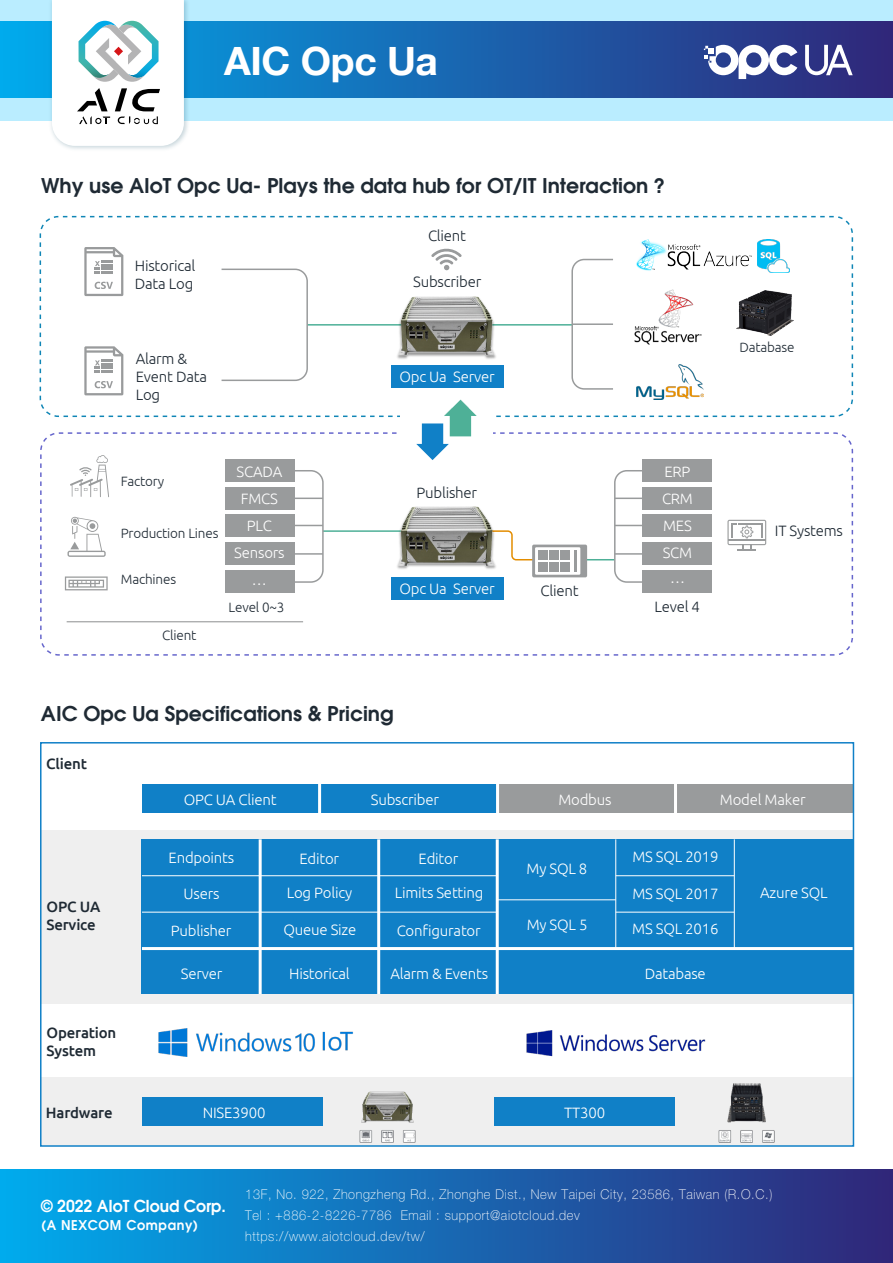
<style>
.page{position:relative;width:893px;height:1263px;background:#fff}
.page>*{position:absolute;margin:0;border:0;box-sizing:border-box;transform-origin:0 0}
.t1{font:700 39px "Helvetica Neue LT";letter-spacing:-.01em;color:#fff}
.t2{font:600 20.4px "Avant Garde";color:#1f2a34}
.t3{font:600 16.5px "Avant Garde";color:#fff;scale:.95 1}
.t4{font:300 15px/27px "Ubuntu";letter-spacing:-.015em;color:#fff;text-align:center}
.t5{font:300 15px/18px "Ubuntu";letter-spacing:-.015em;color:#1f2a34}
.t6{font:500 15px/18px "Ubuntu";letter-spacing:-.015em;color:#1f2a34}
.t7{font:100 13.5px/21px "Helvetica Neue LT Pro";letter-spacing:.05em;color:#fff;scale:.95 1}
.t8{font:300 13.5px "Ubuntu";letter-spacing:-.015em;color:#1f2a34}
.t9{font:600 13.5px "Avant Garde";letter-spacing:.05em;color:#fff;scale:.95 1}
</style>
<div class="page">
<div style="left:0;top:0;width:893px;height:121px;background:#baedff"></div>
<div style="left:0;top:1169px;width:893px;height:94px;background:linear-gradient(to right,#00abed,#302679)"></div>
<svg style="left:0;top:21px;width:893px;height:77px;background:#1a62ad"></svg>
<svg style="left:704px;top:45px;width:93px;height:34px;background:#969fc6"></svg>
<svg style="left:805px;top:45px;width:48px;height:30px"></svg>
<div style="left:41px;top:1077px;width:812px;height:69px;background:#efefef"></div>
<div style="left:41px;top:830px;width:812px;height:174px;background:#efefef"></div>
<div style="left:497px;top:784px;width:356px;height:28px;background:#999b9c"></div>
<div style="left:142px;top:784px;width:356px;height:28px;background:#1080c7"></div>
<div style="left:142px;top:839px;width:711px;height:155px;background:#1080c7"></div>
<hr style="left:259px;top:839px;width:3px;height:155px;background:#fff">
<hr style="left:377px;top:839px;width:3px;height:155px;background:#fff">
<hr style="left:496px;top:839px;width:3px;height:155px;background:#fff">
<hr style="left:615px;top:839px;width:1px;height:109px;background:#fff">
<hr style="left:318px;top:777px;width:3px;height:41px;background:#fff">
<hr style="left:496px;top:777px;width:3px;height:41px;background:#fff">
<hr style="left:674px;top:777px;width:3px;height:41px;background:#fff">
<hr style="left:734px;top:839px;width:1px;height:109px;background:#fff">
<hr style="left:142px;top:947px;width:711px;height:3px;background:#fff">
<hr style="left:142px;top:912px;width:355px;height:1px;background:#fff">
<hr style="left:142px;top:875px;width:355px;height:1px;background:#fff">
<hr style="left:616px;top:912px;width:118px;height:1px;background:#fff">
<hr style="left:616px;top:875px;width:118px;height:1px;background:#fff">
<hr style="left:497px;top:899px;width:119px;height:1px;background:#fff">
<div style="left:142px;top:1097px;width:180px;height:29px;background:#1080c7"></div>
<div style="left:494px;top:1097px;width:181px;height:29px;background:#1080c7"></div>
<img style="left:158px;top:1028px;width:195px;height:29px">
<img style="left:526px;top:1030px;width:180px;height:27px">
<img style="left:359px;top:1091px;width:57px;height:52px">
<img style="left:718px;top:1083px;width:57px;height:60px">
<div style="left:40px;top:742px;width:814px;height:405px;border:2px solid #1080c7"></div>
<img style="left:47px;top:0;width:145px;height:149px">
<svg style="left:52px;top:0;width:132px;height:146px"></svg>
<hr style="left:323px;top:530px;width:106px;height:2px;background:#4eb097">
<svg style="left:499px;top:530px;width:40px;height:31px"></svg>
<hr style="left:577px;top:559px;width:38px;height:1px;background:#4eb097">
<hr style="left:307px;top:324px;width:265px;height:2px;background:#4eb097">
<div style="left:226px;top:460px;width:69px;height:22px;background:#999b9c"></div>
<div style="left:226px;top:487px;width:69px;height:22px;background:#999b9c"></div>
<div style="left:226px;top:515px;width:69px;height:22px;background:#999b9c"></div>
<div style="left:226px;top:543px;width:69px;height:22px;background:#999b9c"></div>
<div style="left:226px;top:570px;width:69px;height:22px;background:#999b9c"></div>
<svg style="left:84px;top:247px;width:39px;height:49px"></svg>
<svg style="left:84px;top:346px;width:39px;height:49px"></svg>
<img style="left:394px;top:324px;width:105px;height:35px">
<img style="left:398px;top:296px;width:97px;height:60px">
<img style="left:394px;top:530px;width:105px;height:39px">
<img style="left:398px;top:506px;width:97px;height:60px">
<img style="left:636px;top:239px;width:116px;height:32px">
<img style="left:758px;top:239px;width:31px;height:34px">
<img style="left:634px;top:290px;width:68px;height:55px">
<img style="left:736px;top:291px;width:58px;height:44px">
<img style="left:636px;top:364px;width:67px;height:35px">
<svg style="left:431px;top:248px;width:31px;height:22px"></svg>
<svg style="left:70px;top:455px;width:39px;height:42px"></svg>
<svg style="left:68px;top:517px;width:38px;height:40px"></svg>
<div style="left:532px;top:545px;width:55px;height:32px;background:#999b9c;border-radius:2px"></div>
<div style="left:535px;top:547px;width:45px;height:28px;background:#fff"></div>
<svg style="left:574px;top:550px;width:3px;height:21px"></svg>
<div style="left:538px;top:550px;width:9px;height:10px;background:#999b9c"></div>
<div style="left:549px;top:550px;width:10px;height:10px;background:#999b9c"></div>
<div style="left:561px;top:550px;width:9px;height:10px;background:#999b9c"></div>
<div style="left:538px;top:562px;width:9px;height:9px;background:#999b9c"></div>
<div style="left:549px;top:562px;width:10px;height:9px;background:#999b9c"></div>
<div style="left:561px;top:562px;width:9px;height:9px;background:#999b9c"></div>
<svg style="left:65px;top:576px;width:43px;height:14px"></svg>
<svg style="left:571px;top:258px;width:42px;height:132px"></svg>
<svg style="left:221px;top:268px;width:88px;height:113px"></svg>
<svg style="left:281px;top:470px;width:43px;height:113px"></svg>
<div style="left:643px;top:460px;width:69px;height:22px;background:#999b9c"></div>
<div style="left:643px;top:487px;width:69px;height:22px;background:#999b9c"></div>
<div style="left:643px;top:515px;width:69px;height:22px;background:#999b9c"></div>
<div style="left:643px;top:542px;width:69px;height:23px;background:#999b9c"></div>
<div style="left:643px;top:570px;width:69px;height:22px;background:#999b9c"></div>
<svg style="left:613px;top:469px;width:44px;height:114px"></svg>
<div style="left:40px;top:216px;width:813px;height:201px;border:2px dashed #1086b6;border-radius:18px"></div>
<div style="left:40px;top:432px;width:813px;height:224px;border:2px dashed #66c;border-radius:18px"></div>
<div style="left:400px;top:392px;width:93px;height:77px;background:#fff"></div>
<svg style="left:416px;top:400px;width:61px;height:60px"></svg>
<div style="left:391px;top:578px;width:113px;height:22px;background:#1080c7"></div>
<div style="left:391px;top:365px;width:113px;height:23px;background:#1080c7"></div>
<svg style="left:727px;top:520px;width:39px;height:30px"></svg>
<hr style="left:67px;top:621px;width:236px;height:1px;background:#999b9c">
<h1 class="t1" style="left:224px;top:37px;width:215px">AIC Opc Ua</h1>
<h2 class="t2" style="left:41px;top:172px;width:626px">Why use AIoT Opc Ua- Plays the data hub for OT/IT Interaction ?</h2>
<p class="t5" style="left:135px;top:256px;width:62px">Historical<br>Data Log</p>
<p class="t5" style="left:136px;top:349px;width:73px">Alarm &amp;<br>Event Data<br>Log</p>
<p class="t5" style="left:428px;top:226px;width:40px">Client</p>
<p class="t5" style="left:413px;top:272px;width:70px">Subscriber</p>
<p class="t4" style="left:399px;top:363px;width:97px">Opc Ua Server</p>
<p class="t8" style="left:121px;top:473px;width:45px">Factory</p>
<p class="t8" style="left:121px;top:525px;width:99px">Production Lines</p>
<p class="t8" style="left:121px;top:571px;width:57px">Machines</p>
<p class="t8" style="left:162px;top:627px;width:36px">Client</p>
<p class="t4" style="left:234px;top:457px;width:52px">SCADA<br>FMCS<br>PLC<br>Sensors …</p>
<p class="t5" style="left:417px;top:483px;width:62px">Publisher</p>
<p class="t4" style="left:399px;top:575px;width:97px">Opc Ua Server</p>
<p class="t5" style="left:541px;top:582px;width:40px">Client</p>
<p class="t4" style="left:662px;top:458px;width:32px;text-align:left">ERP<br>CRM<br>MES<br>SCM</p>
<p class="t4" style="left:670px;top:564px;width:16px">…</p>
<p class="t8" style="left:229px;top:599px;width:57px">Level 0~3</p>
<p class="t5" style="left:654px;top:598px;width:47px">Level 4</p>
<h2 class="t2" style="left:41px;top:699px;width:354px">AIC Opc Ua Specifications &amp; Pricing</h2>
<p class="t6" style="left:46px;top:754px;width:42px">Client</p>
<p class="t8" style="left:739px;top:339px;width:57px">Database</p>
<p class="t5" style="left:775px;top:521px;width:70px">IT Systems</p>
<p class="t6" style="left:47px;top:897px;width:55px">OPC UA<br>Service</p>
<p class="t6" style="left:47px;top:1023px;width:71px">Operation<br>System</p>
<p class="t6" style="left:46px;top:1103px;width:68px">Hardware</p>
<p class="t4" style="left:184px;top:785px;width:94px">OPC UA Client</p>
<p class="t4" style="left:371px;top:785px;width:70px">Subscriber</p>
<p class="t4" style="left:558px;top:785px;width:55px">Modbus</p>
<p class="t4" style="left:720px;top:785px;width:87px">Model Maker</p>
<p class="t4" style="left:169px;top:843px;width:67px">Endpoints</p>
<p class="t4" style="left:183px;top:879px;width:38px">Users</p>
<p class="t4" style="left:171px;top:917px;width:62px">Publisher</p>
<p class="t4" style="left:181px;top:960px;width:43px">Server</p>
<p class="t4" style="left:299px;top:845px;width:41px">Editor</p>
<p class="t4" style="left:287px;top:879px;width:67px">Log Policy</p>
<p class="t4" style="left:283px;top:916px;width:75px">Queue Size</p>
<p class="t4" style="left:289px;top:960px;width:62px">Historical</p>
<p class="t4" style="left:419px;top:845px;width:41px">Editor</p>
<p class="t4" style="left:395px;top:878px;width:90px">Limits Setting</p>
<p class="t4" style="left:397px;top:917px;width:86px">Configurator</p>
<p class="t4" style="left:390px;top:960px;width:99px">Alarm &amp; Events</p>
<p class="t4" style="left:527px;top:854px;width:62px">My SQL 8</p>
<p class="t4" style="left:527px;top:911px;width:62px">My SQL 5</p>
<p class="t4" style="left:632px;top:843px;width:88px">MS SQL 2019</p>
<p class="t4" style="left:632px;top:880px;width:88px">MS SQL 2017</p>
<p class="t4" style="left:760px;top:879px;width:69px">Azure SQL</p>
<p class="t4" style="left:632px;top:915px;width:88px">MS SQL 2016</p>
<p class="t4" style="left:645px;top:960px;width:63px">Database</p>
<p class="t4" style="left:203px;top:1099px;width:64px">NISE3900</p>
<p class="t4" style="left:564px;top:1099px;width:42px">TT300</p>
<p class="t3" style="left:41px;top:1194px;width:196px">© 2022 AIoT Cloud Corp.</p>
<p class="t9" style="left:41px;top:1216px;width:167px">(A NEXCOM Company)</p>
<p class="t7" style="left:245px;top:1183px;width:556px">13F, No. 922, Zhongzheng Rd., Zhonghe Dist., New Taipei City, 23586, Taiwan (R.O.C.)<br>Tel : +886-2-8226-7786 Email : support@aiotcloud.dev<br>https://www.aiotcloud.dev/tw/</p>
</div>
